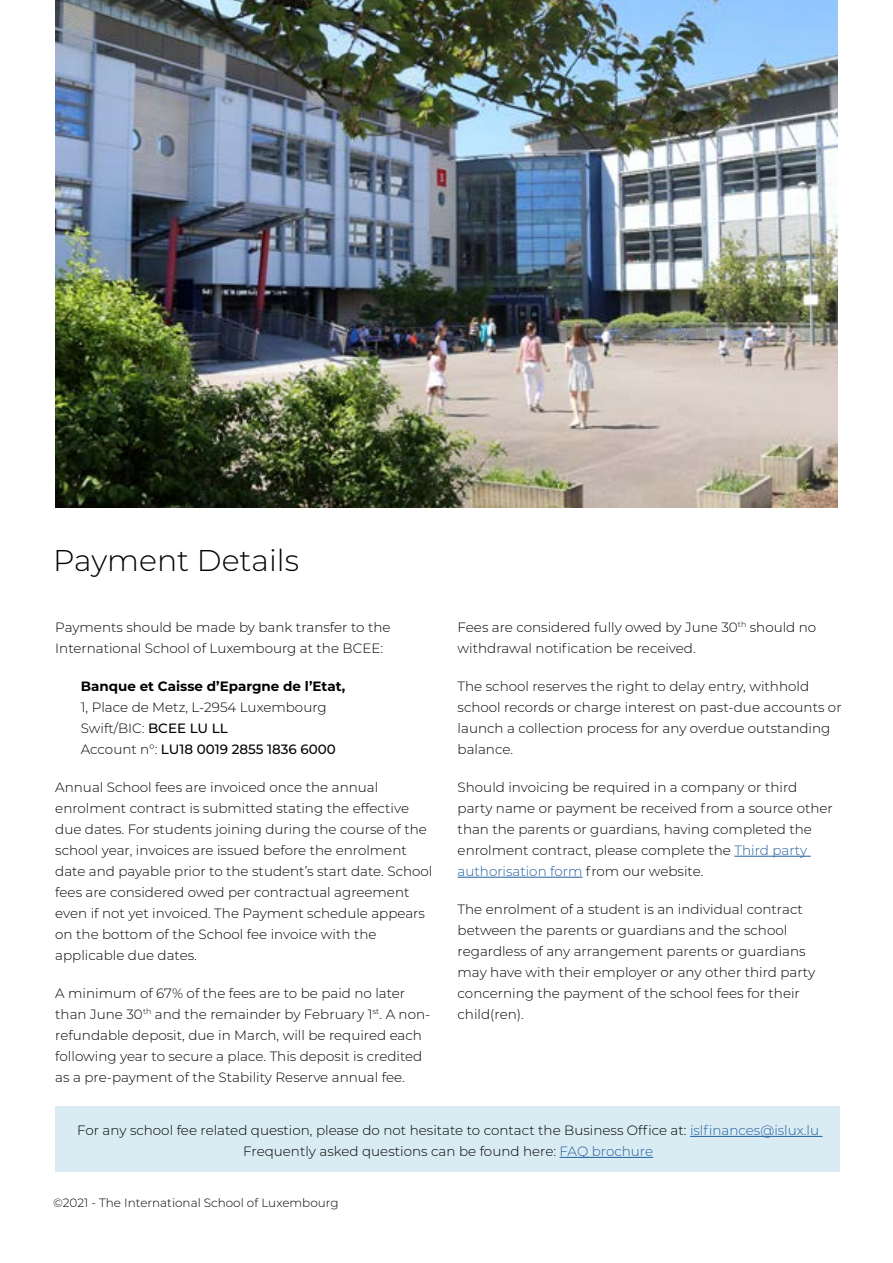
<style>
.page{position:relative;width:893px;height:1263px;background:#fff}
.page>*{position:absolute;margin:0;border:0;box-sizing:border-box;transform-origin:0 0}
.t1{font:300 30px "Montserrat";color:#000}
.t2{font:300 13.5px/21px "Montserrat";color:#000}
.t3{font:700 13.5px "Montserrat";color:#000}
.t4{font:300 12px "Montserrat";color:#000}
.s1{font-weight:500}
.s2{color:#215e9e}
</style>
<div class="page">
<img style="left:55px;top:0;width:783px;height:507px">
<div style="left:55px;top:1106px;width:785px;height:65px;background:#d9ecf3"></div>
<hr style="left:734px;top:856px;width:77px;height:1px;background:#215e9e">
<hr style="left:458px;top:877px;width:124px;height:1px;background:#215e9e">
<hr style="left:690px;top:1136px;width:133px;height:1px;background:#215e9e">
<hr style="left:560px;top:1157px;width:93px;height:1px;background:#215e9e">
<h1 class="t1" style="left:53px;top:539px;width:247px">Payment Details</h1>
<p class="t2" style="left:55px;top:616px;width:337px">Payments should be made by bank transfer to the<br>International School of Luxembourg at the BCEE:</p>
<p class="t3" style="left:81px;top:676px;width:266px">Banque et Caisse d’Epargne de l’Etat,</p>
<p class="t2" style="left:81px;top:696px;width:257px">1, Place de Metz, L-2954 Luxembourg<br>Swift/BIC: <span class="s1">BCEE LU LL<br></span>Account n°: <span class="s1">LU18 0019 2855 1836 6000</span></p>
<p class="t2" style="left:55px;top:776px;width:379px">Annual School fees are invoiced once the annual enrolment contract is submitted stating the effective due dates. For students joining during the course of the school year, invoices are issued before the enrolment date and payable prior to the student’s start date. School fees are considered owed per contractual agreement even if not yet invoiced. The Payment schedule appears on the bottom of the School fee invoice with the applicable due dates.</p>
<p class="t2" style="left:55px;top:982px;width:377px">A minimum of 67% of the fees are to be paid no later than June 30<sup>th</sup> and the remainder by February 1<sup>st</sup>. A non&shy;refundable deposit, due in March, will be required each following year to secure a place. This deposit is credited as a pre-payment of the Stability Reserve annual fee.</p>
<p class="t2" style="left:458px;top:616px;width:360px">Fees are considered fully owed by June 30<sup>th</sup> should no withdrawal notification be received.</p>
<p class="t2" style="left:458px;top:675px;width:385px">The school reserves the right to delay entry, withhold school records or charge interest on past-due accounts or launch a collection process for any overdue outstanding balance.</p>
<p class="t2" style="left:458px;top:776px;width:377px">Should invoicing be required in a company or third party name or payment be received from a source other than the parents or guardians, having completed the enrolment contract, please complete the <span class="s2">Third party authorisation form</span> from our website.</p>
<p class="t2" style="left:458px;top:898px;width:359px">The enrolment of a student is an individual contract between the parents or guardians and the school regardless of any arrangement parents or guardians may have with their employer or any other third party concerning the payment of the school fees for their child(ren).</p>
<p class="t2" style="left:77px;top:1119px;width:743px;text-align:center">For any school fee related question, please do not hesitate to contact the Business Office at: <span class="s2">islfinances@islux.lu<br></span>Frequently asked questions can be found here: <span class="s2">FAQ brochure</span></p>
<p class="t4" style="left:53px;top:1194px;width:287px">©2021 - The International School of Luxembourg</p>
</div>
